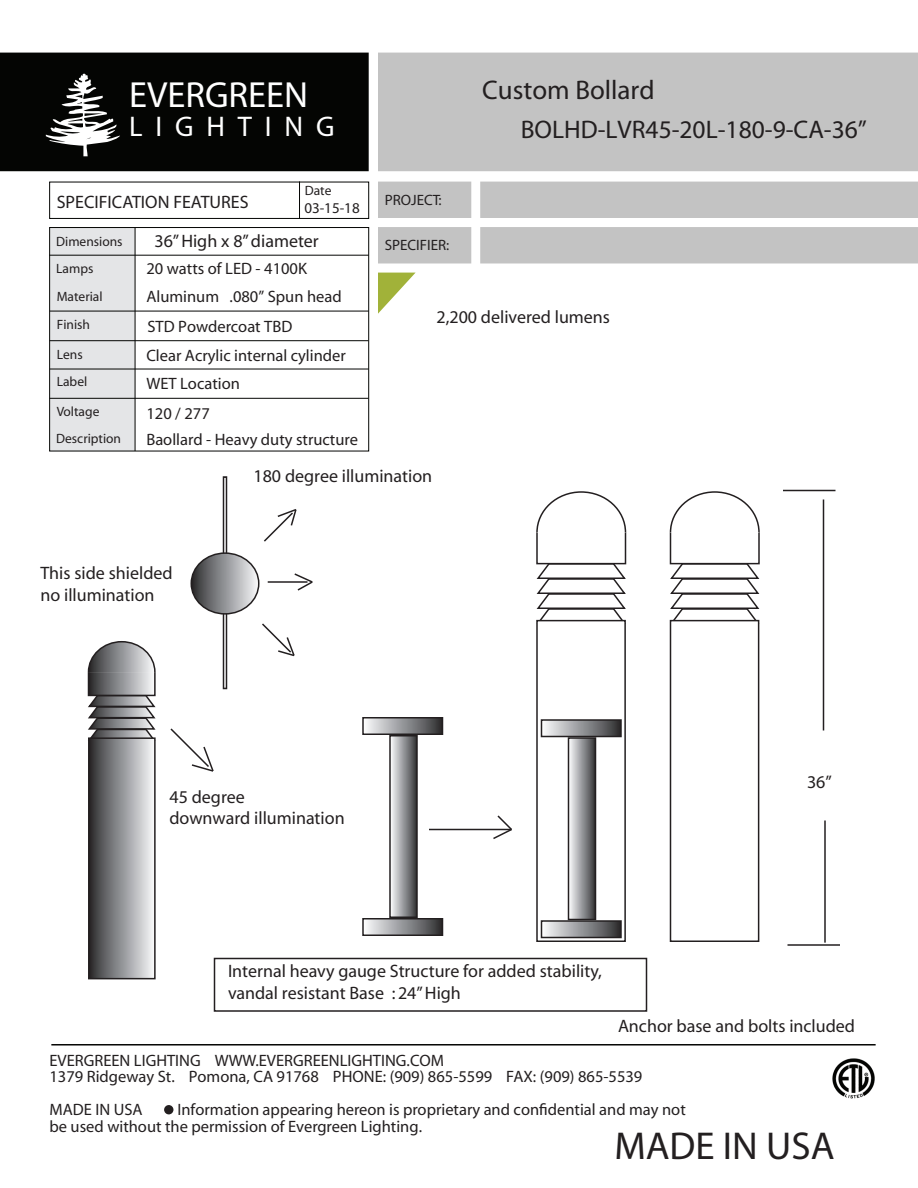
<style>
.page{position:relative;width:918px;height:1188px;background:#fff}
.page>*{position:absolute;margin:0;border:0;box-sizing:border-box;transform-origin:0 0}
.t1{font:700 39px "Helvetica Neue LT Com";color:#231f20}
.t2{font:700 36.45px "Helvetica Neue LT Com";color:#fff}
.t3{font:500 28.5px "Helvetica Neue LT Com";letter-spacing:.45em;color:#fff}
.t4{font:700 27px "Helvetica Neue LT Com";color:#231f20}
.t5{font:25.5px "Helvetica Neue LT Com";color:#231f20}
.t6{font:18px/21.6px "Myriad";color:#231f20}
.t7{font:700 18px "Helvetica Neue LT Com";color:#231f20}
.t8{font:16.5px/16.5px "Helvetica Neue LT Com";color:#231f20}
.t9{font:700 16.5px "Helvetica Neue LT Com";color:#231f20}
.t10{font:15px "Helvetica Neue LT Com";color:#231f20}
.t11{font:13.5px/27.6px "Helvetica Neue LT Com";color:#231f20}
</style>
<div class="page">
<div style="left:223px;top:476px;width:4px;height:213px;border:2px solid #231f20"></div>
<div style="left:0;top:53px;width:369px;height:118px;background:#040503"></div>
<svg style="left:46px;top:73px;width:74px;height:83px"></svg>
<div style="left:378px;top:53px;width:540px;height:118px;background:#c3c3c3"></div>
<svg style="left:51px;top:1044px;width:825px;height:2px;background:#424341"></svg>
<div style="left:164px;top:1105px;width:9px;height:9px;background:#231f20;border-radius:50%"></div>
<div style="left:480px;top:182px;width:438px;height:36px;background:#c3c3c3"></div>
<div style="left:378px;top:182px;width:93px;height:36px;background:#c3c3c3"></div>
<div style="left:480px;top:227px;width:438px;height:36px;background:#c3c3c3"></div>
<div style="left:378px;top:227px;width:93px;height:36px;background:#c3c3c3"></div>
<img style="left:832px;top:1058px;width:43px;height:41px">
<svg style="left:378px;top:273px;width:37px;height:41px"></svg>
<div style="left:49px;top:182px;width:320px;height:37px;border:1px solid #040503"></div>
<svg style="left:299px;top:181px;width:1px;height:38px"></svg>
<svg style="left:49px;top:227px;width:320px;height:225px"></svg>
<svg style="left:783px;top:489px;width:53px;height:3px"></svg>
<svg style="left:822px;top:499px;width:3px;height:232px"></svg>
<svg style="left:787px;top:820px;width:53px;height:126px"></svg>
<svg style="left:669px;top:491px;width:91px;height:134px"></svg>
<div style="left:670px;top:621px;width:89px;height:320px;background:#fff"></div>
<div style="left:670px;top:620px;width:89px;height:322px;border:2px solid #231f20"></div>
<svg style="left:87px;top:641px;width:69px;height:96px;background:#939395"></svg>
<div style="left:89px;top:738px;width:66px;height:241px;background:linear-gradient(to right,#2e2e30,#f6f7fa)"></div>
<div style="left:88px;top:737px;width:68px;height:242px;border:2px solid #231f20"></div>
<svg style="left:170px;top:728px;width:44px;height:44px"></svg>
<svg style="left:191px;top:553px;width:68px;height:61px;background:#8e8f92"></svg>
<div style="left:190px;top:552px;width:70px;height:63px;border:2px solid #231f20;border-radius:50%"></div>
<svg style="left:262px;top:623px;width:33px;height:34px"></svg>
<svg style="left:267px;top:573px;width:46px;height:18px"></svg>
<svg style="left:264px;top:509px;width:33px;height:33px"></svg>
<svg style="left:536px;top:491px;width:91px;height:129px"></svg>
<div style="left:536px;top:620px;width:90px;height:322px;border:2px solid #231f20"></div>
<div style="left:542px;top:921px;width:79px;height:17px;background:linear-gradient(to right,#fafcfe,#303033)"></div>
<div style="left:541px;top:920px;width:81px;height:18px;border:2px solid #231f20"></div>
<div style="left:542px;top:720px;width:79px;height:16px;background:linear-gradient(to right,#fafcfe,#303033)"></div>
<div style="left:541px;top:719px;width:81px;height:18px;border:2px solid #231f20"></div>
<svg style="left:571px;top:740px;width:22px;height:177px;background:#98999c"></svg>
<div style="left:568px;top:737px;width:28px;height:183px;border:2px solid #231f20"></div>
<div style="left:363px;top:919px;width:79px;height:16px;background:linear-gradient(to right,#fcfdff,#313234)"></div>
<div style="left:362px;top:918px;width:81px;height:18px;border:2px solid #231f20"></div>
<div style="left:363px;top:718px;width:79px;height:16px;background:linear-gradient(to right,#fcfdff,#313234)"></div>
<div style="left:362px;top:717px;width:81px;height:18px;border:2px solid #231f20"></div>
<svg style="left:392px;top:738px;width:23px;height:177px;background:#98999c"></svg>
<div style="left:389px;top:735px;width:29px;height:183px;border:2px solid #231f20"></div>
<div style="left:214px;top:958px;width:433px;height:54px;border:2px solid #231f20"></div>
<svg style="left:429px;top:815px;width:83px;height:24px"></svg>
<h2 class="t2" style="left:129px;top:77px;width:180px">EVERGREEN</h2>
<h3 class="t3" style="left:129px;top:112px;width:207px">LIGHTING</h3>
<p class="t11" style="left:305px;top:177px;width:28px">Date</p>
<p class="t10" style="left:304px;top:200px;width:57px">03-15-18</p>
<p class="t7" style="left:57px;top:193px;width:193px">SPECIFICATION FEATURES</p>
<p class="t11" style="left:56px;top:228px;width:68px">Dimensions</p>
<p class="t6" style="left:154px;top:231px;width:166px">36” High x 8” diameter</p>
<p class="t11" style="left:56px;top:256px;width:39px">Lamps</p>
<p class="t8" style="left:146px;top:261px;width:162px">20 watts of LED - 4100K</p>
<p class="t11" style="left:57px;top:284px;width:47px">Material</p>
<p class="t8" style="left:146px;top:289px;width:197px">Aluminum .080” Spun head</p>
<p class="t11" style="left:57px;top:312px;width:35px">Finish</p>
<p class="t8" style="left:147px;top:319px;width:146px">STD Powdercoat TBD</p>
<p class="t11" style="left:57px;top:341px;width:32px">Lens<br>Label</p>
<p class="t8" style="left:146px;top:343px;width:201px;line-height:27.8px">Clear Acrylic internal cylinder<br>WET Location</p>
<p class="t11" style="left:57px;top:398px;width:44px">Voltage</p>
<p class="t8" style="left:146px;top:406px;width:65px">120 / 277</p>
<p class="t11" style="left:56px;top:425px;width:66px">Description</p>
<p class="t8" style="left:146px;top:432px;width:213px">Baollard - Heavy duty structure</p>
<p class="t10" style="left:385px;top:192px;width:58px">PROJECT:</p>
<p class="t10" style="left:385px;top:237px;width:66px">SPECIFIER:</p>
<h3 class="t4" style="left:482px;top:76px;width:174px">Custom Bollard</h3>
<h3 class="t5" style="left:521px;top:117px;width:348px">BOLHD-LVR45-20L-180-9-CA-36”</h3>
<p class="t6" style="left:436px;top:306px;width:175px">2,200 delivered lumens</p>
<p class="t6" style="left:41px;top:563px;width:134px">This side shielded no illumination</p>
<p class="t6" style="left:254px;top:465px;width:180px">180 degree illumination</p>
<p class="t6" style="left:170px;top:786px;width:177px">45 degree<br>downward illumination</p>
<p class="t6" style="left:807px;top:771px;width:26px">36”</p>
<p class="t6" style="left:228px;top:961px;width:375px">Internal heavy gauge Structure for added stability, vandal resistant Base : 24” High</p>
<p class="t6" style="left:618px;top:1016px;width:239px">Anchor base and bolts included</p>
<p class="t9" style="left:50px;top:1052px;width:396px">EVERGREEN LIGHTING WWW.EVERGREENLIGHTING.COM</p>
<p class="t8" style="left:50px;top:1069px;width:594px">1379 Ridgeway St. Pomona, CA 91768 PHONE: (909) 865-5599 FAX: (909) 865-5539</p>
<p class="t9" style="left:49px;top:1102px;width:95px">MADE IN USA</p>
<p class="t8" style="left:50px;top:1102px;width:638px;text-indent:128px">Information appearing hereon is proprietary and confidential and may not be used without the permission of Evergreen Lighting.</p>
<h1 class="t1" style="left:614px;top:1126px;width:222px">MADE IN USA</h1>
</div>
